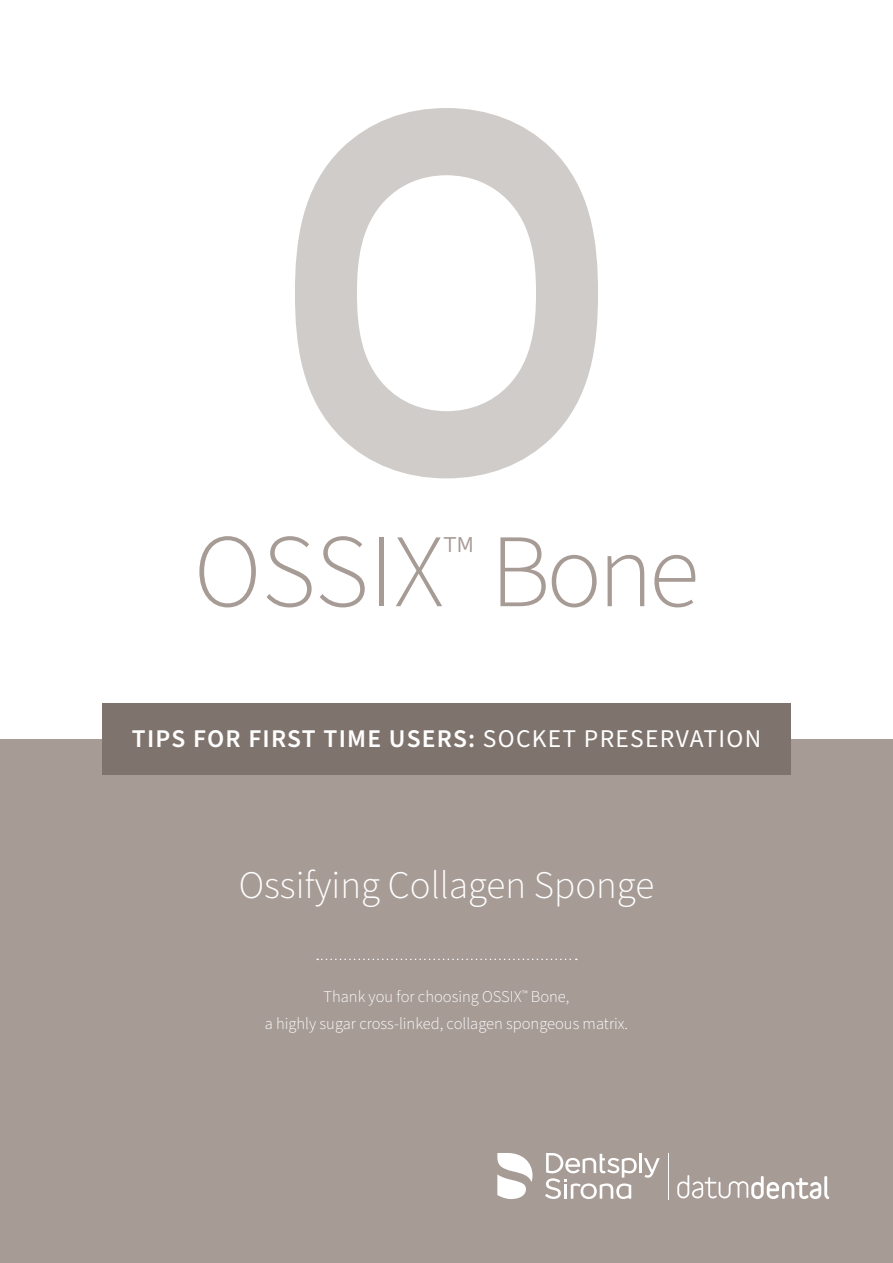
<style>
.page{position:relative;width:893px;height:1263px;background:#fff}
.page>*{position:absolute;margin:0;border:0;box-sizing:border-box;transform-origin:0 0}
.t1{font:300 104.4px "Source Sans Pro";letter-spacing:-.01em;color:#a79b96}
.t2{font:300 39px "Source Sans Pro";color:#fff}
.t3{font:600 25.5px "Source Sans Pro";letter-spacing:.05em;color:#fff}
.t4{font:300 16.5px/27px "Source Sans Pro";color:#fff;text-align:center}
.s1{font-weight:400}
</style>
<div class="page">
<div style="left:0;top:739px;width:893px;height:524px;background:#a79b96"></div>
<svg style="left:295px;top:108px;width:303px;height:370px;fill:#d0ccca"></svg>
<div style="left:102px;top:704px;width:689px;height:71px;background:#7f736d"></div>
<svg style="left:317px;top:958px;width:260px;height:2px"></svg>
<svg style="left:677px;top:1175px;width:152px;height:24px"></svg>
<hr style="left:668px;top:1153px;width:1px;height:46px;background:#fff">
<hr style="left:639px;top:1154px;width:3px;height:19px;background:#fff">
<svg style="left:644px;top:1158px;width:16px;height:20px"></svg>
<svg style="left:545px;top:1153px;width:92px;height:46px"></svg>
<svg style="left:497px;top:1153px;width:36px;height:46px"></svg>
<h1 class="t1" style="left:194px;top:502px;width:507px">OSSIX<sup>™</sup> Bone</h1>
<h3 class="t3" style="left:132px;top:721px;width:631px">TIPS FOR FIRST TIME USERS: <span class="s1">SOCKET PRESERVATION</span></h3>
<h2 class="t2" style="left:239px;top:859px;width:417px">Ossifying Collagen Sponge</h2>
<p class="t4" style="left:265px;top:984px;width:365px">Thank you for choosing OSSIX<sup>™</sup> Bone,<br>a highly sugar cross-linked, collagen spongeous matrix.</p>
</div>
